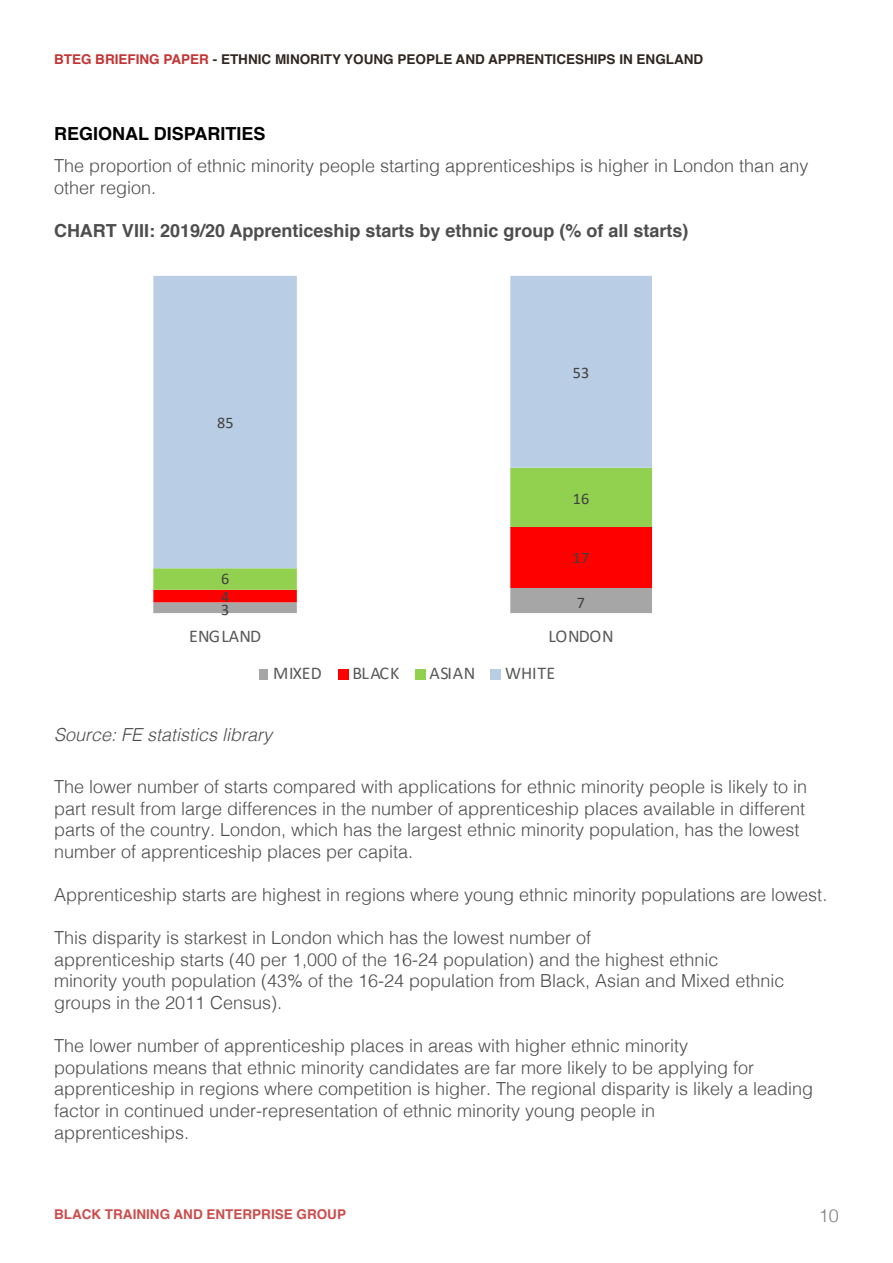
<style>
.page{position:relative;width:893px;height:1263px;background:#fff}
.page>*{position:absolute;margin:0;border:0;box-sizing:border-box;transform-origin:0 0}
.t1{font:300 18px/21.6px "Helvetica";color:#4d4d4d}
.t2{font:700 18px "Helvetica";color:#4d4d4d}
.t3{font:18px "Calibri";letter-spacing:.01em;color:#595959}
.t4{font:italic 300 18px "Helvetica";color:#4d4d4d}
.t5{font:700 18px "Helvetica";color:#000}
.t6{font:300 18px "Helvetica";color:#808080}
.t7{font:16.2px "Calibri";color:#404040}
.t8{font:700 13.5px "Helvetica";color:#2f2722}
.t9{font:700 13.5px "Helvetica";color:#cc4d4d}
.s1{color:#c53333}
</style>
<div class="page">
<svg style="left:153px;top:590px;width:499px;height:23px"></svg>
<svg style="left:153px;top:568px;width:499px;height:22px"></svg>
<svg style="left:153px;top:276px;width:499px;height:292px;fill:#b9cde5"></svg>
<div style="left:259px;top:669px;width:9px;height:10px;background:#a6a6a6"></div>
<div style="left:338px;top:669px;width:11px;height:10px;background:#f00"></div>
<div style="left:415px;top:669px;width:11px;height:10px;background:#92d050"></div>
<div style="left:491px;top:669px;width:10px;height:10px;background:#b9cde5"></div>
<p class="t8" style="left:54px;top:48px;width:651px"><span class="s1">BTEG BRIEFING PAPER</span> - ETHNIC MINORITY YOUNG PEOPLE AND APPRENTICESHIPS IN ENGLAND</p>
<p class="t5" style="left:54px;top:119px;width:213px">REGIONAL DISPARITIES</p>
<p class="t1" style="left:54px;top:153px;width:756px">The proportion of ethnic minority people starting apprenticeships is higher in London than any other region.</p>
<p class="t2" style="left:54px;top:216px;width:636px">CHART VIII: 2019/20 Apprenticeship starts by ethnic group (% of all starts)</p>
<p class="t7" style="left:217px;top:412px;width:18px">85</p>
<p class="t7" style="left:221px;top:568px;width:10px">6</p>
<p class="t7" style="left:221px;top:586px;width:10px">4</p>
<p class="t7" style="left:221px;top:598px;width:10px">3</p>
<p class="t7" style="left:573px;top:361px;width:18px">53</p>
<p class="t7" style="left:573px;top:487px;width:18px">16</p>
<p class="t7" style="left:573px;top:546px;width:18px">17</p>
<p class="t7" style="left:577px;top:591px;width:10px">7</p>
<p class="t3" style="left:189px;top:623px;width:74px">ENGLAND</p>
<p class="t3" style="left:548px;top:623px;width:67px">LONDON</p>
<p class="t3" style="left:273px;top:661px;width:50px">MIXED</p>
<p class="t3" style="left:353px;top:661px;width:48px">BLACK</p>
<p class="t3" style="left:430px;top:661px;width:47px">ASIAN</p>
<p class="t3" style="left:505px;top:661px;width:52px">WHITE</p>
<p class="t4" style="left:54px;top:719px;width:220px">Source: FE statistics library</p>
<p class="t1" style="left:54px;top:774px;width:755px">The lower number of starts compared with applications for ethnic minority people is likely to in part result from large differences in the number of apprenticeship places available in different parts of the country. London, which has the largest ethnic minority population, has the lowest number of apprenticeship places per capita.</p>
<p class="t1" style="left:54px;top:882px;width:775px">Apprenticeship starts are highest in regions where young ethnic minority populations are lowest.</p>
<p class="t1" style="left:54px;top:926px;width:732px">This disparity is starkest in London which has the lowest number of<br>apprenticeship starts (40 per 1,000 of the 16-24 population) and the highest ethnic minority youth population (43% of the 16-24 population from Black, Asian and Mixed ethnic groups in the 2011 Census).</p>
<p class="t1" style="left:54px;top:1034px;width:702px">The lower number of apprenticeship places in areas with higher ethnic minority populations means that ethnic minority candidates are far more likely to be applying for</p>
<p class="t1" style="left:54px;top:1077px;width:761px">apprenticeship in regions where competition is higher. The regional disparity is likely a leading factor in continued under-representation of ethnic minority young people in<br>apprenticeships.</p>
<p class="t9" style="left:54px;top:1203px;width:294px">BLACK TRAINING AND ENTERPRISE GROUP</p>
<p class="t6" style="left:819px;top:1200px;width:22px">10</p>
</div>
